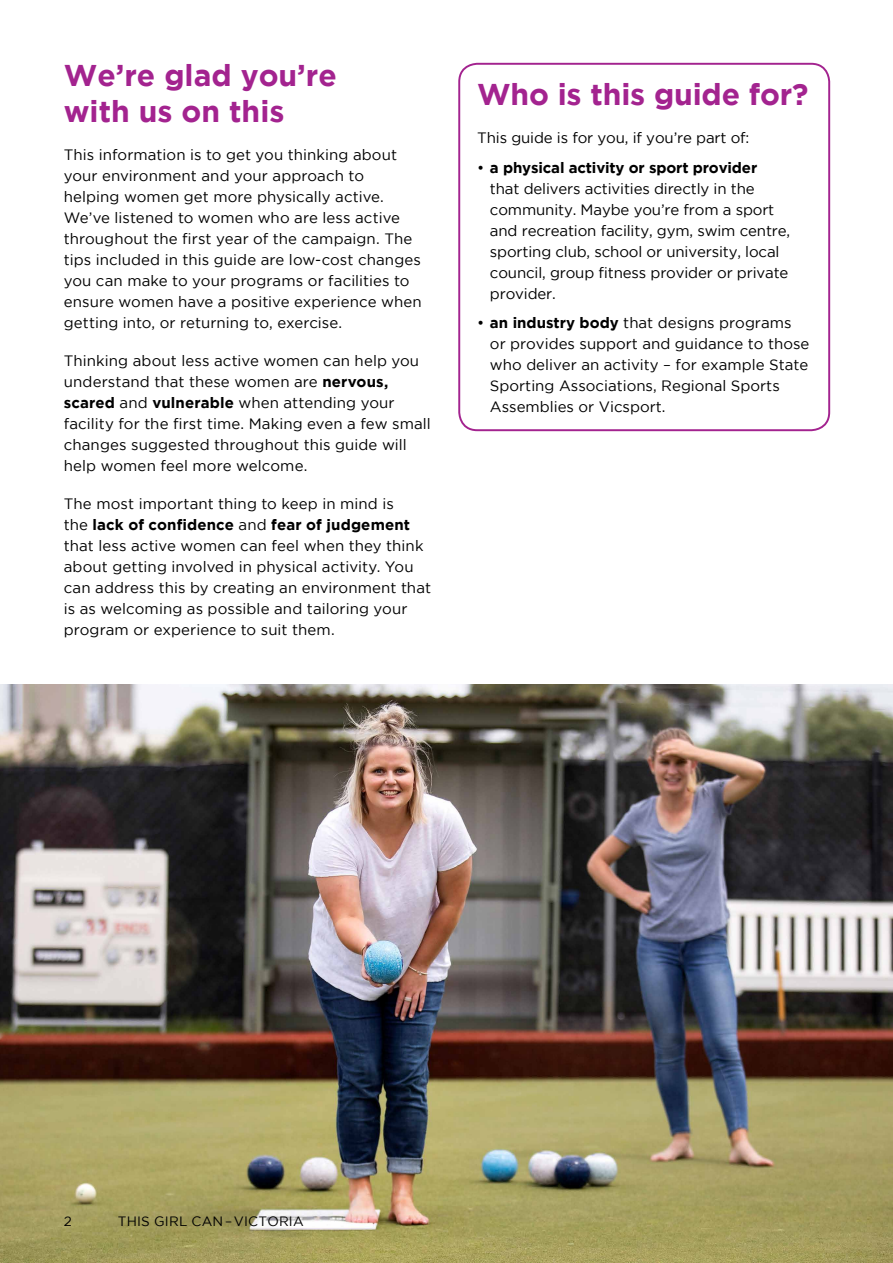
<style>
.page{position:relative;width:893px;height:1263px;background:#fff}
.page>*{position:absolute;margin:0;border:0;box-sizing:border-box;transform-origin:0 0}
.t1{font:700 30px/36px "Gotham";color:#a3238f}
.t2{font:15px/21px "Gotham";color:#000}
.t3{font:13.5px "Gotham";letter-spacing:.015em;color:#000}
.s1{font-weight:700}
</style>
<div class="page">
<div style="left:458px;top:63px;width:372px;height:368px;border:2px solid #a3238f;border-radius:18px"></div>
<img style="left:0;top:685px;width:893px;height:578px">
<h1 class="t1" style="left:64px;top:56px;width:274px">We’re glad you’re with us on this</h1>
<p class="t2" style="left:64px;top:144px;width:359px">This information is to get you thinking about your environment and your approach to helping women get more physically active.<br>We’ve listened to women who are less active throughout the first year of the campaign. The tips included in this guide are low-cost changes you can make to your programs or facilities to ensure women have a positive experience when getting into, or returning to, exercise.</p>
<p class="t2" style="left:64px;top:350px;width:369px">Thinking about less active women can help you understand that these women are <span class="s1">nervous, scared</span> and <span class="s1">vulnerable</span> when attending your facility for the first time. Making even a few small changes suggested throughout this guide will help women feel more welcome.</p>
<p class="t2" style="left:64px;top:493px;width:369px">The most important thing to keep in mind is<br>the <span class="s1">lack of confidence</span> and <span class="s1">fear of judgement </span>that less active women can feel when they think about getting involved in physical activity. You can address this by creating an environment that is as welcoming as possible and tailoring your program or experience to suit them.</p>
<h1 class="t1" style="left:477px;top:76px;width:333px">Who is this guide for?</h1>
<p class="t2" style="left:477px;top:127px;width:274px">This guide is for you, if you’re part of:</p>
<p class="t2" style="left:490px;top:157px;width:302px;text-indent:-13px">• <span class="s1">a physical activity or sport provider </span>that delivers activities directly in the community. Maybe you’re from a sport and recreation facility, gym, swim centre, sporting club, school or university, local council, group fitness provider or private provider.</p>
<p class="t2" style="left:490px;top:312px;width:321px;text-indent:-13px">• <span class="s1">an industry body</span> that designs programs or provides support and guidance to those who deliver an activity – for example State Sporting Associations, Regional Sports Assemblies or Vicsport.</p>
<p class="t3" style="left:64px;top:1213px;width:10px">2</p>
<p class="t3" style="left:118px;top:1213px;width:187px">THIS GIRL CAN–VICTORIA</p>
</div>
